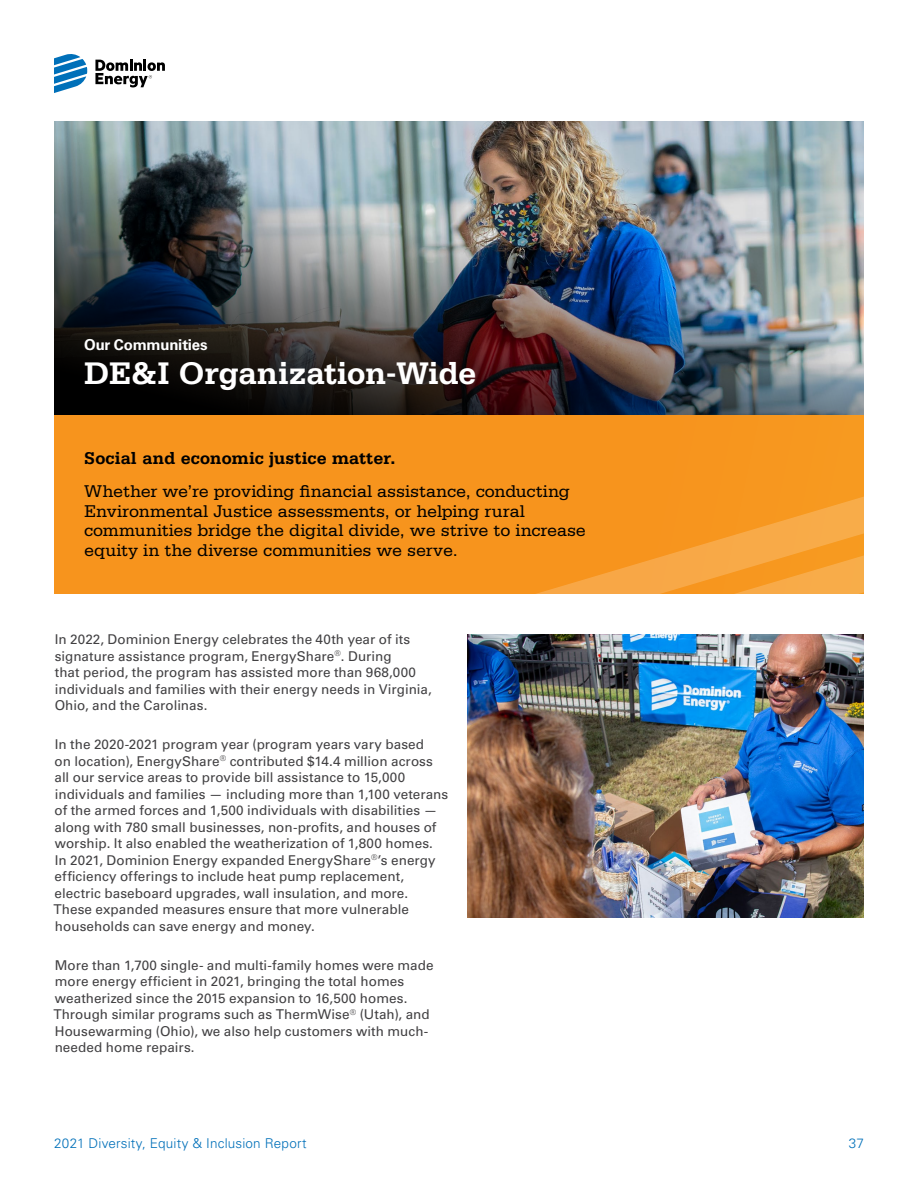
<style>
.page{position:relative;width:918px;height:1188px;background:#fff}
.page>*{position:absolute;margin:0;border:0;box-sizing:border-box;transform-origin:0 0}
.Hero-Header_Section{font:700 33px "Serifa Std";letter-spacing:-.02em;color:#fff}
.Hero-Header_Section-2{font:18px/19.5px "Serifa Std";letter-spacing:-.005em;color:#000}
.Hero-Header_Section-3{font:700 18px "Serifa Std";letter-spacing:.01em;color:#000}
.Header_Chapter__H1{font:700 15px "Univers LT Std";letter-spacing:-.015em;color:#fff}
.Body-Copy_Paragraph{font:13.5px/16.5px "Univers LT Std";color:#414042}
.t1{font:300 13.5px "Univers LT Std";letter-spacing:.015em;color:#0070b9}
</style>
<div class="page">
<svg style="left:54px;top:54px;width:33px;height:39px"></svg>
<svg style="left:95px;top:60px;width:70px;height:27px"></svg>
<img style="left:54px;top:121px;width:810px;height:294px">
<div style="left:54px;top:415px;width:810px;height:179px;background:#f7941d"></div>
<svg style="left:536px;top:496px;width:328px;height:98px"></svg>
<img style="left:468px;top:634px;width:396px;height:284px">
<p class="Header_Chapter__H1" style="left:84px;top:336px;width:125px">Our Communities</p>
<h2 class="Hero-Header_Section" style="left:84px;top:354px;width:394px">DE&amp;I Organization-Wide</h2>
<h2 class="Hero-Header_Section-3" style="left:84px;top:448px;width:313px">Social and economic justice matter.</h2>
<h2 class="Hero-Header_Section-2" style="left:84px;top:482px;width:503px">Whether we’re providing financial assistance, conducting Environmental Justice assessments, or helping rural communities bridge the digital divide, we strive to increase equity in the diverse communities we serve.</h2>
<p class="Body-Copy_Paragraph" style="left:55px;top:631px;width:379px">In 2022, Dominion Energy celebrates the 40th year of its signature assistance program, EnergyShare<sup>®</sup>. During<br>that period, the program has assisted more than 968,000 individuals and families with their energy needs in Virginia, Ohio, and the Carolinas.</p>
<p class="Body-Copy_Paragraph" style="left:53px;top:736px;width:396px">In the 2020-2021 program year (program years vary based<br>on location), EnergyShare<sup>®</sup> contributed $14.4 million across all our service areas to provide bill assistance to 15,000 individuals and families — including more than 1,100 veterans of the armed forces and 1,500 individuals with disabilities — along with 780 small businesses, non-profits, and houses of worship. It also enabled the weatherization of 1,800 homes.<br>In 2021, Dominion Energy expanded EnergyShare<sup>®</sup>’s energy efficiency offerings to include heat pump replacement, electric baseboard upgrades, wall insulation, and more.<br>These expanded measures ensure that more vulnerable households can save energy and money.</p>
<p class="Body-Copy_Paragraph" style="left:53px;top:957px;width:382px">More than 1,700 single- and multi-family homes were made more energy efficient in 2021, bringing the total homes weatherized since the 2015 expansion to 16,500 homes.<br>Through similar programs such as ThermWise<sup>®</sup> (Utah), and Housewarming (Ohio), we also help customers with much&shy;needed home repairs.</p>
<p class="t1" style="left:54px;top:1135px;width:254px">2021 Diversity, Equity &amp; Inclusion Report</p>
<p class="t1" style="left:849px;top:1135px;width:17px">37</p>
</div>
